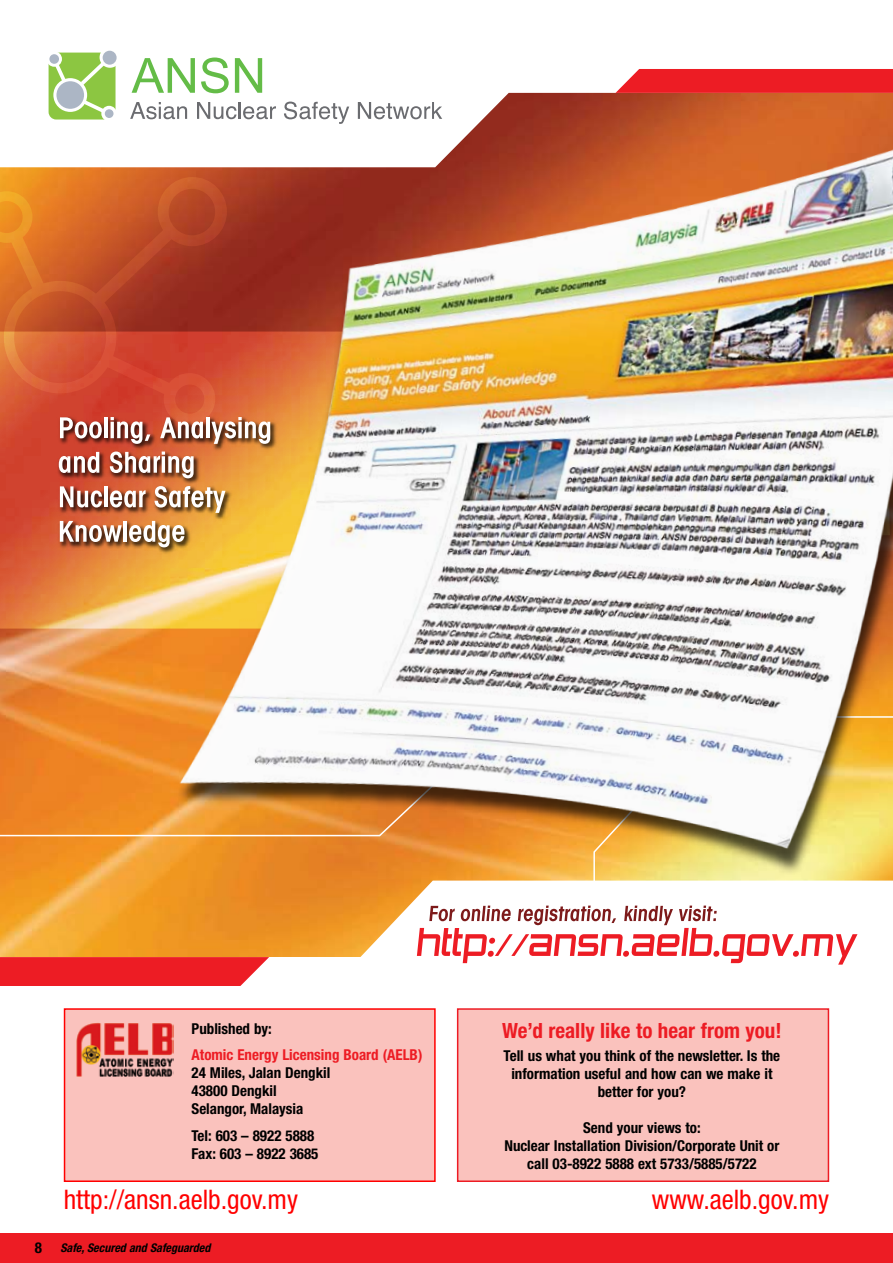
<style>
.page{position:relative;width:893px;height:1263px;background:#fff}
.page>*{position:absolute;margin:0;border:0;box-sizing:border-box;transform-origin:0 0}
.t1{font:condensed 27px "Helvetica Neue";color:#f00}
.t2{font:700 condensed 21px "Helvetica Neue";color:#ed1c24}
.t3{font:700 condensed 15px/18px "Helvetica Neue";color:#000;text-align:center}
.t4{font:700 condensed 15px "Helvetica Neue";color:#ed1c24}
.t5{font:italic 700 condensed 12px "Helvetica Neue";color:#000}
.s1{font-style:normal;font-size:15px}
</style>
<div class="page">
<img style="left:0;top:167px;width:284px;height:1015px">
<svg style="left:0;top:177px;width:131px;height:112px;background:#da7026"></svg>
<svg style="left:0;top:737px;width:131px;height:100px;background:#ed8727"></svg>
<svg style="left:0;top:289px;width:131px;height:339px;background:#d2683c"></svg>
<img style="left:6px;top:365px;width:125px;height:240px">
<svg style="left:60px;top:417px;width:42px;height:21px"></svg>
<hr style="left:104px;top:417px;width:4px;height:21px;background:#fff">
<svg style="left:111px;top:417px;width:20px;height:27px"></svg>
<svg style="left:59px;top:452px;width:40px;height:21px"></svg>
<svg style="left:110px;top:451px;width:21px;height:27px"></svg>
<svg style="left:60px;top:486px;width:42px;height:21px"></svg>
<hr style="left:104px;top:486px;width:3px;height:21px;background:#fff">
<svg style="left:110px;top:490px;width:21px;height:17px"></svg>
<svg style="left:60px;top:521px;width:62px;height:21px"></svg>
<hr style="left:123px;top:521px;width:4px;height:21px;background:#fff">
<svg style="left:129px;top:521px;width:2px;height:26px"></svg>
<svg style="left:284px;top:920px;width:574px;height:262px"></svg>
<img style="left:131px;top:167px;width:762px;height:753px">
<svg style="left:417px;top:905px;width:440px;height:60px"></svg>
<img style="left:157px;top:167px;width:736px;height:707px">
<svg style="left:48px;top:52px;width:845px;height:115px"></svg>
<div style="left:0;top:958px;width:375px;height:192px;background:#fff"></div>
<svg style="left:0;top:957px;width:269px;height:29px;background:#ed2830"></svg>
<svg style="left:132px;top:58px;width:63px;height:35px"></svg>
<svg style="left:201px;top:58px;width:28px;height:35px"></svg>
<svg style="left:235px;top:58px;width:27px;height:35px"></svg>
<svg style="left:130px;top:102px;width:57px;height:17px"></svg>
<svg style="left:197px;top:102px;width:79px;height:17px"></svg>
<svg style="left:284px;top:102px;width:65px;height:22px"></svg>
<svg style="left:358px;top:102px;width:84px;height:17px"></svg>
<div style="left:49px;top:53px;width:67px;height:67px;background:#8cc641;border-radius:8px"></div>
<svg style="left:49px;top:55px;width:61px;height:61px"></svg>
<div style="left:100px;top:47px;width:20px;height:21px;background:#fff;border-radius:50%"></div>
<div style="left:103px;top:51px;width:14px;height:14px;background:#acb6c5;border-radius:50%"></div>
<div style="left:46px;top:51px;width:16px;height:16px;background:#fff;border-radius:50%"></div>
<div style="left:49px;top:54px;width:10px;height:10px;background:#acb6c5;border-radius:50%"></div>
<div style="left:101px;top:106px;width:16px;height:15px;background:#fff;border-radius:50%"></div>
<div style="left:55px;top:80px;width:31px;height:30px;background:#acb6c5;border-radius:50%"></div>
<div style="left:53px;top:78px;width:34px;height:34px;border:3px solid #fff;border-radius:50%"></div>
<div style="left:105px;top:109px;width:9px;height:9px;background:#acb6c5;border-radius:50%"></div>
<svg style="left:616px;top:69px;width:277px;height:24px;background:#ed262d"></svg>
<div style="left:64px;top:1008px;width:372px;height:174px;background:#fac2bd;border:2px solid #f00"></div>
<div style="left:457px;top:1008px;width:372px;height:174px;background:#fac2bd;border:2px solid #ed1c24"></div>
<div style="left:0;top:1233px;width:893px;height:30px;background:#ed1c24"></div>
<img style="left:76px;top:1023px;width:97px;height:53px">
<p class="t3" style="left:192px;top:1019px;width:82px">Published by:</p>
<p class="t4" style="left:192px;top:1046px;width:232px">Atomic Energy Licensing Board (AELB)</p>
<p class="t3" style="left:192px;top:1063px;width:140px;text-align:left">24 Miles, Jalan Dengkil<br>43800 Dengkil<br>Selangor, Malaysia</p>
<p class="t3" style="left:192px;top:1126px;width:128px;text-align:left">Tel: 603 – 8922 5888<br>Fax: 603 – 8922 3685</p>
<h1 class="t1" style="left:64px;top:1184px;width:236px">http://ansn.aelb.gov.my</h1>
<h1 class="t1" style="left:652px;top:1184px;width:179px">www.aelb.gov.my</h1>
<p class="t5" style="left:35px;top:1240px;width:177px"><span class="s1">8</span> Safe, Secured and Safeguarded</p>
<h2 class="t2" style="left:502px;top:1018px;width:281px">We’d really like to hear from you!</h2>
<p class="t3" style="left:504px;top:1046px;width:278px">Tell us what you think of the newsletter. Is the information useful and how can we make it better for you?</p>
<p class="t3" style="left:504px;top:1118px;width:276px">Send your views to:<br>Nuclear Installation Division/Corporate Unit or call 03-8922 5888 ext 5733/5885/5722</p>
</div>
